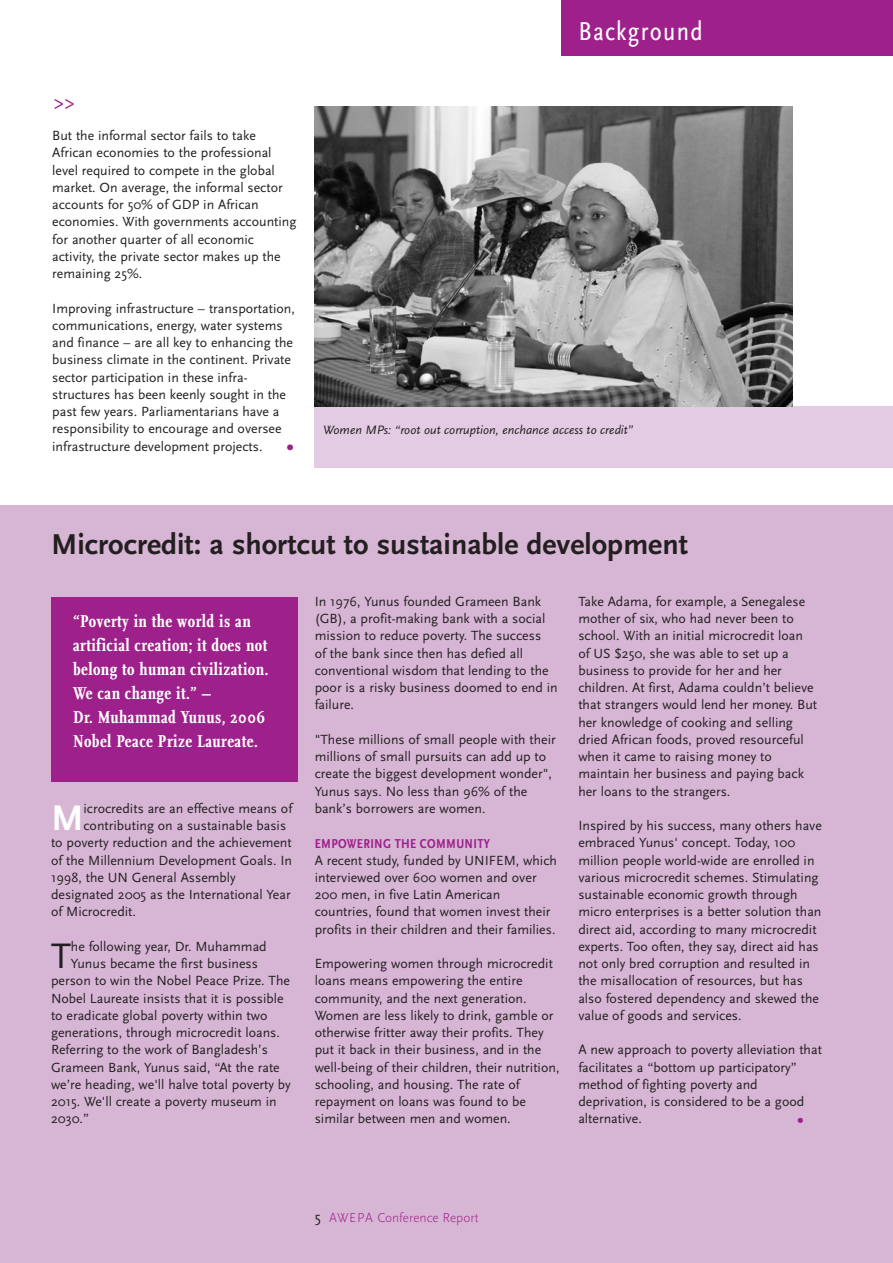
<style>
.page{position:relative;width:893px;height:1263px;background:#fff}
.page>*{position:absolute;margin:0;border:0;box-sizing:border-box;transform-origin:0 0}
.t1{font:700 37.05px "Scala Sans";color:#fff}
.t2{font:37.05px "Scala Sans";color:#231f20}
.t3{font:700 30px "Scala Sans";color:#231f20}
.t4{font:27px "Scala Sans Regular Con";letter-spacing:.05em;color:#fff}
.t5{font:24px "Helvetica";color:#9e218b}
.t6{font:21px "Scala Sans Regular Con";color:#9e218b}
.t7{font:18px/24px "Scala Bold Con";letter-spacing:.025em;color:#fff}
.t8{font:13.8px/17.2px "Scala Sans";color:#231f20}
.t9{font:300 13.5px "Scala Sans";color:#9e218b}
.t10{font:13.5px "Scala Sans Bold Con";letter-spacing:.025em;color:#9e218b}
.t11{font:italic 12.75px "Scala Sans";color:#231f20}
.s1{font-family:"Helvetica";font-size:27px;color:#9e218b}
.s2{font-weight:400;font-size:15px;color:#231f20}
</style>
<div class="page">
<div style="left:315px;top:406px;width:578px;height:62px;background:#e3cce3"></div>
<div style="left:0;top:505px;width:893px;height:758px;background:#d7b6d5"></div>
<div style="left:51px;top:597px;width:247px;height:184px;background:#9e218b"></div>
<div style="left:561px;top:0;width:332px;height:55px;background:#9e218b"></div>
<img style="left:315px;top:106px;width:478px;height:300px">
<h3 class="t6" style="left:54px;top:94px;width:22px">&gt;&gt;</h3>
<p class="t8" style="left:52px;top:128px;width:246px">But the informal sector fails to take African economies to the professional level required to compete in the global market. On average, the informal sector accounts for 50% of GDP in African economies. With governments accounting for another quarter of all economic activity, the private sector makes up the remaining 25%.</p>
<p class="t8" style="left:52px;top:300px;width:244px">Improving infrastructure – transportation, communications, energy, water systems and finance – are all key to enhancing the business climate in the continent. Private sector participation in these infra&shy;structures has been keenly sought in the past few years. Parliamentarians have a responsibility to encourage and oversee infrastructure development projects. <span class="s1">•</span></p>
<h3 class="t4" style="left:578px;top:21px;width:126px">Background</h3>
<p class="t11" style="left:323px;top:424px;width:312px">Women MPs: “root out corruption, enchance access to credit”</p>
<h2 class="t3" style="left:51px;top:533px;width:638px">Microcredit: a shortcut to sustainable development</h2>
<h3 class="t7" style="left:73px;top:611px;width:197px">“Poverty in the world is an artificial creation; it does not belong to human civilization.<br>We can change it.” –<br>Dr. Muhammad Yunus, 2006<br>Nobel Peace Prize Laureate.</h3>
<h1 class="t1" style="left:51px;top:803px;width:34px">M</h1>
<p class="t8" style="left:83px;top:801px;width:210px">icrocredits are an effective means of</p>
<p class="t8" style="left:83px;top:818px;width:204px">contributing on a sustainable basis</p>
<p class="t8" style="left:51px;top:835px;width:242px">to poverty reduction and the achievement</p>
<p class="t8" style="left:51px;top:852px;width:243px">of the Millennium Development Goals. In</p>
<p class="t8" style="left:51px;top:870px;width:186px">1998, the UN General Assembly</p>
<p class="t8" style="left:51px;top:887px;width:241px">designated 2005 as the International Year</p>
<p class="t8" style="left:51px;top:904px;width:86px">of Microcredit.</p>
<h1 class="t2" style="left:51px;top:939px;width:21px">T</h1>
<p class="t8" style="left:71px;top:939px;width:197px">he following year, Dr. Muhammad</p>
<p class="t8" style="left:71px;top:956px;width:189px">Yunus became the first business</p>
<p class="t8" style="left:51px;top:973px;width:240px">person to win the Nobel Peace Prize. The</p>
<p class="t8" style="left:51px;top:990px;width:234px">Nobel Laureate insists that it is possible</p>
<p class="t8" style="left:51px;top:1008px;width:218px">to eradicate global poverty within two</p>
<p class="t8" style="left:51px;top:1025px;width:230px">generations, through microcredit loans.</p>
<p class="t8" style="left:51px;top:1042px;width:218px">Referring to the work of Bangladesh’s</p>
<p class="t8" style="left:51px;top:1059px;width:230px">Grameen Bank, Yunus said, “At the rate</p>
<p class="t8" style="left:51px;top:1077px;width:241px">we’re heading, we'll halve total poverty by</p>
<p class="t8" style="left:51px;top:1094px;width:227px">2015. We'll create a poverty museum in</p>
<p class="t8" style="left:51px;top:1111px;width:40px">2030.”</p>
<p class="t8" style="left:315px;top:594px;width:245px">In 1976, Yunus founded Grameen Bank (GB), a profit-making bank with a social mission to reduce poverty. The success<br>of the bank since then has defied all conventional wisdom that lending to the poor is a risky business doomed to end in failure.</p>
<p class="t8" style="left:315px;top:732px;width:243px">"These millions of small people with their millions of small pursuits can add up to create the biggest development wonder", Yunus says. No less than 96% of the bank’s borrowers are women.</p>
<p class="t10" style="left:315px;top:838px;width:177px">EMPOWERING THE COMMUNITY</p>
<p class="t8" style="left:315px;top:852px;width:244px">A recent study, funded by UNIFEM, which interviewed over 600 women and over 200 men, in five Latin American countries, found that women invest their profits in their children and their families.</p>
<p class="t8" style="left:315px;top:956px;width:246px">Empowering women through microcredit loans means empowering the entire community, and the next generation.<br>Women are less likely to drink, gamble or otherwise fritter away their profits. They put it back in their business, and in the well-being of their children, their nutrition, schooling, and housing. The rate of repayment on loans was found to be similar between men and women.</p>
<p class="t8" style="left:578px;top:594px;width:240px">Take Adama, for example, a Senegalese mother of six, who had never been to school. With an initial microcredit loan of US $250, she was able to set up a business to provide for her and her children. At first, Adama couldn’t believe that strangers would lend her money. But her knowledge of cooking and selling dried African foods, proved resourceful when it came to raising money to maintain her business and paying back her loans to the strangers.</p>
<p class="t8" style="left:578px;top:818px;width:245px">Inspired by his success, many others have embraced Yunus' concept. Today, 100 million people world-wide are enrolled in various microcredit schemes. Stimulating sustainable economic growth through micro enterprises is a better solution than direct aid, according to many microcredit experts. Too often, they say, direct aid has not only bred corruption and resulted in the misallocation of resources, but has also fostered dependency and skewed the value of goods and services.</p>
<p class="t8" style="left:578px;top:1042px;width:245px">A new approach to poverty alleviation that facilitates a “bottom up participatory” method of fighting poverty and deprivation, is considered to be a good alternative.</p>
<h3 class="t5" style="left:794px;top:1112px;width:10px">•</h3>
<p class="t9" style="left:315px;top:1212px;width:166px"><span class="s2">5</span> AWEPA Conference Report</p>
</div>
